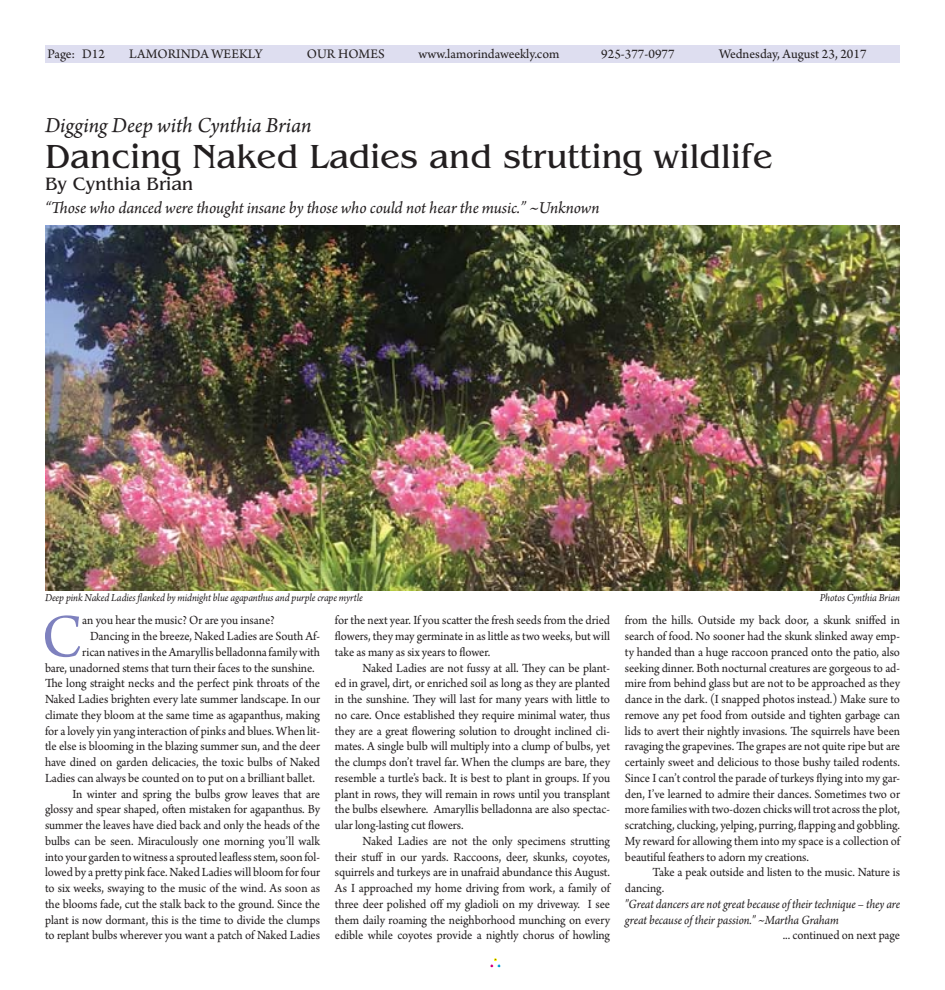
<style>
.page{position:relative;width:945px;height:990px;background:#fff}
.page>*{position:absolute;margin:0;border:0;box-sizing:border-box;transform-origin:0 0}
.t1{font:64.12px "Arno Pro";color:#7e81be;scale:.95 1}
.t2{font:35px "Benguiat";color:#231f20}
.t3{font:italic 22.5px "Arno Pro";letter-spacing:-.005em;color:#231f20}
.t4{font:18.75px "Benguiat";color:#231f20}
.t5{font:italic 17.5px "Arno Pro";letter-spacing:-.01em;color:#231f20}
.t6{font:13.75px "Arno Pro";color:#231f20}
.t7{font:13.12px/15.8px "Arno Pro";letter-spacing:-.005em;color:#231f20;text-align:justify;scale:.95 1}
.t8{font:italic 13.12px/15.8px "Arno Pro";letter-spacing:-.01em;color:#231f20;scale:.95 1}
.t9{font:italic 11.25px "Arno Pro";letter-spacing:-.01em;color:#231f20;scale:.94 1}
</style>
<div class="page">
<div style="left:490px;top:958px;width:11px;height:10px;border:1px solid #fff"></div>
<div style="left:45px;top:45px;width:855px;height:17px;background:#dedef0"></div>
<img style="left:45px;top:225px;width:855px;height:365px">
<p class="t6" style="left:48px;top:45px;width:29px">Page:</p>
<p class="t6" style="left:129px;top:45px;width:135px">LAMORINDA WEEKLY</p>
<p class="t6" style="left:307px;top:45px;width:79px">OUR HOMES</p>
<p class="t6" style="left:419px;top:45px;width:142px">www.lamorindaweekly.com</p>
<p class="t6" style="left:601px;top:45px;width:75px">925-377-0977</p>
<p class="t6" style="left:82px;top:45px;width:24px">D12</p>
<p class="t6" style="left:719px;top:45px;width:149px">Wednesday, August 23, 2017</p>
<h3 class="t3" style="left:45px;top:115px;width:268px">Digging Deep with Cynthia Brian</h3>
<h2 class="t2" style="left:45px;top:144px;width:730px">Dancing Naked Ladies and strutting wildlife</h2>
<h3 class="t4" style="left:45px;top:178px;width:150px">By Cynthia Brian</h3>
<h3 class="t5" style="left:45px;top:200px;width:556px">“Those who danced were thought insane by those who could not hear the music.” ~Unknown</h3>
<p class="t9" style="left:45px;top:592px;width:340px">Deep pink Naked Ladies flanked by midnight blue agapanthus and purple crape myrtle</p>
<p class="t9" style="left:820px;top:592px;width:87px">Photos Cynthia Brian</p>
<h1 class="t1" style="left:42px;top:596px;width:45px">C</h1>
<p class="t7" style="left:82px;top:612px;width:204px">an you hear the music? Or are you insane?</p>
<p class="t7" style="left:90px;top:628px;width:244px">Dancing in the breeze, Naked Ladies are South Af-</p>
<p class="t7" style="left:82px;top:644px;width:252px">rican natives in the Amaryllis belladonna family with</p>
<p class="t7" style="left:45px;top:659px;width:285px">bare, unadorned stems that turn their faces to the sunshine.</p>
<p class="t7" style="left:45px;top:675px;width:291px">The long straight necks and the perfect pink throats of the</p>
<p class="t7" style="left:45px;top:691px;width:291px">Naked Ladies brighten every late summer landscape. In our</p>
<p class="t7" style="left:45px;top:707px;width:291px">climate they bloom at the same time as agapanthus, making</p>
<p class="t7" style="left:45px;top:722px;width:291px">for a lovely yin yang interaction of pinks and blues. When lit-</p>
<p class="t7" style="left:45px;top:738px;width:291px">tle else is blooming in the blazing summer sun, and the deer</p>
<p class="t7" style="left:45px;top:754px;width:291px">have dined on garden delicacies, the toxic bulbs of Naked</p>
<p class="t7" style="left:45px;top:770px;width:286px">Ladies can always be counted on to put on a brilliant ballet.</p>
<p class="t7" style="left:73px;top:785px;width:262px">In winter and spring the bulbs grow leaves that are</p>
<p class="t7" style="left:45px;top:801px;width:291px">glossy and spear shaped, often mistaken for agapanthus. By</p>
<p class="t7" style="left:45px;top:817px;width:291px">summer the leaves have died back and only the heads of the</p>
<p class="t7" style="left:45px;top:833px;width:291px">bulbs can be seen. Miraculously one morning you’ll walk</p>
<p class="t7" style="left:45px;top:848px;width:291px">into your garden to witness a sprouted leafless stem, soon fol-</p>
<p class="t7" style="left:45px;top:864px;width:291px">lowed by a pretty pink face. Naked Ladies will bloom for four</p>
<p class="t7" style="left:45px;top:880px;width:291px">to six weeks, swaying to the music of the wind. As soon as</p>
<p class="t7" style="left:45px;top:896px;width:291px">the blooms fade, cut the stalk back to the ground. Since the</p>
<p class="t7" style="left:45px;top:911px;width:291px">plant is now dormant, this is the time to divide the clumps</p>
<p class="t7" style="left:45px;top:927px;width:291px">to replant bulbs wherever you want a patch of Naked Ladies</p>
<p class="t7" style="left:335px;top:612px;width:291px">for the next year. If you scatter the fresh seeds from the dried flowers, they may germinate in as little as two weeks, but will take as many as six years to flower.</p>
<p class="t7" style="left:335px;top:659px;width:291px;text-indent:27px">Naked Ladies are not fussy at all. They can be plant&shy;ed in gravel, dirt, or enriched soil as long as they are planted in the sunshine. They will last for many years with little to no care. Once established they require minimal water, thus they are a great flowering solution to drought inclined cli&shy;mates. A single bulb will multiply into a clump of bulbs, yet the clumps don’t travel far. When the clumps are bare, they resemble a turtle’s back. It is best to plant in groups. If you plant in rows, they will remain in rows until you transplant the bulbs elsewhere. Amaryllis belladonna are also spectac&shy;ular long-lasting cut flowers.</p>
<p class="t7" style="left:335px;top:833px;width:291px;text-indent:27px">Naked Ladies are not the only specimens strutting their stuff in our yards. Raccoons, deer, skunks, coyotes, squirrels and turkeys are in unafraid abundance this August.<br>As I approached my home driving from work, a family of three deer polished off my gladioli on my driveway. I see them daily roaming the neighborhood munching on every edible while coyotes provide a nightly chorus of howling</p>
<p class="t7" style="left:625px;top:612px;width:291px">from the hills. Outside my back door, a skunk sniffed in search of food. No sooner had the skunk slinked away emp&shy;ty handed than a huge raccoon pranced onto the patio, also seeking dinner. Both nocturnal creatures are gorgeous to ad&shy;mire from behind glass but are not to be approached as they dance in the dark. (I snapped photos instead.) Make sure to remove any pet food from outside and tighten garbage can lids to avert their nightly invasions. The squirrels have been ravaging the grapevines. The grapes are not quite ripe but are certainly sweet and delicious to those bushy tailed rodents.<br>Since I can’t control the parade of turkeys flying into my gar&shy;den, I’ve learned to admire their dances. Sometimes two or more families with two-dozen chicks will trot across the plot, scratching, clucking, yelping, purring, flapping and gobbling.<br>My reward for allowing them into my space is a collection of beautiful feathers to adorn my creations.</p>
<p class="t7" style="left:625px;top:864px;width:291px;text-indent:27px">Take a peak outside and listen to the music. Nature is dancing.</p>
<p class="t8" style="left:625px;top:897px;width:291px">"Great dancers are not great because of their technique – they are great because of their passion." ~Martha Graham</p>
<p class="t7" style="left:783px;top:927px;width:125px">... continued on next page</p>
</div>
